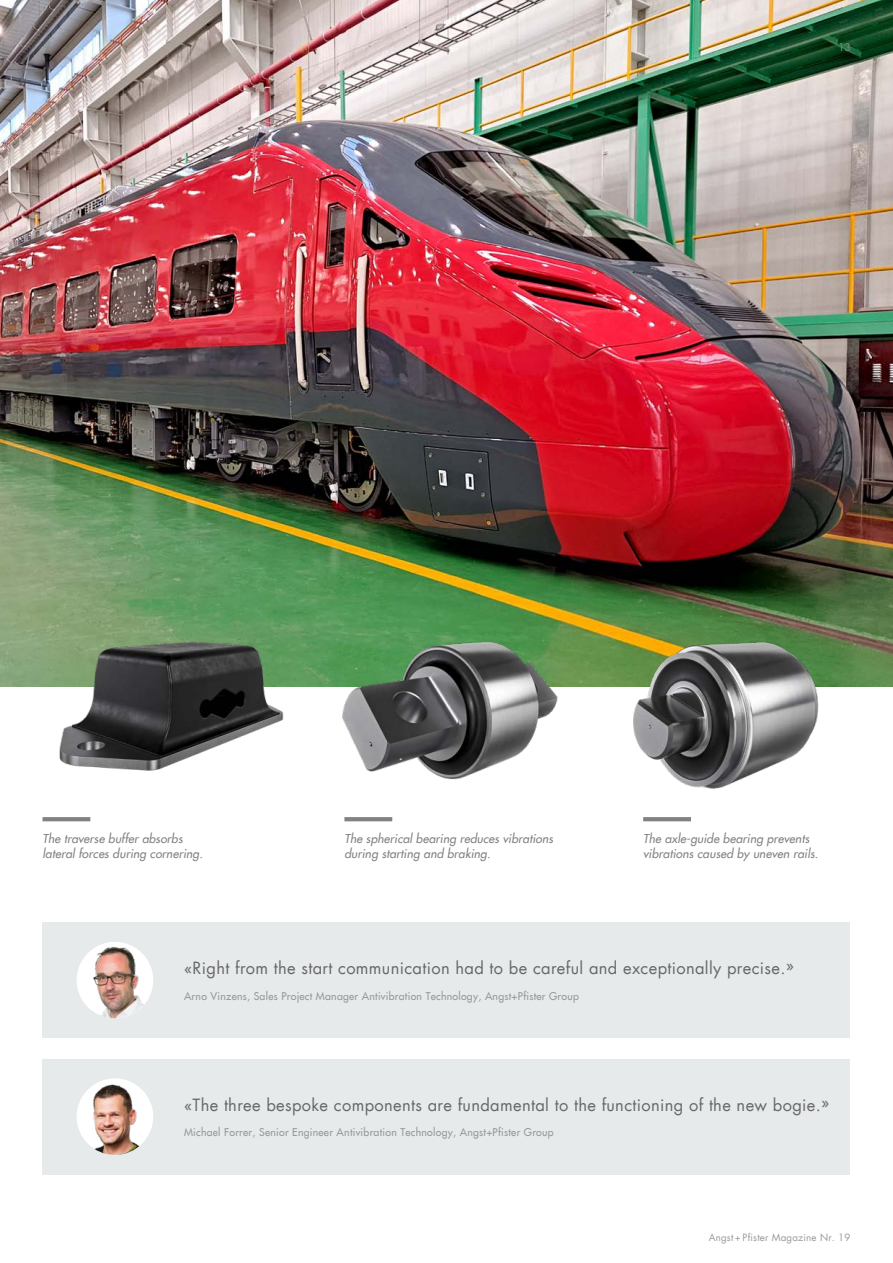
<style>
.page{position:relative;width:893px;height:1263px;background:#fff}
.page>*{position:absolute;margin:0;border:0;box-sizing:border-box;transform-origin:0 0}
.t1{font:16.5px "Futura LT";letter-spacing:.02em;color:#686868}
.t2{font:italic 12px/15px "Futura LT";letter-spacing:.01em;color:#818281}
.t3{font:10.5px "Futura LT";letter-spacing:.025em;color:#999}
.t4{font:10.5px "Futura LT";color:#818281}
.t5{font:9.75px "Futura LT";letter-spacing:.02em;color:#999}
</style>
<div class="page">
<img style="left:0;top:0;width:893px;height:687px">
<img style="left:48px;top:637px;width:244px;height:134px">
<img style="left:326px;top:639px;width:241px;height:141px">
<img style="left:617px;top:638px;width:211px;height:151px">
<div style="left:43px;top:922px;width:807px;height:116px;background:#e7eaeb"></div>
<div style="left:43px;top:1059px;width:807px;height:115px;background:#e7eaeb"></div>
<img style="left:77px;top:1082px;width:76px;height:73px">
<div style="left:77px;top:942px;width:76px;height:76px;background:#fff;border-radius:50%"></div>
<img style="left:80px;top:946px;width:73px;height:72px">
<hr style="left:43px;top:817px;width:47px;height:4px;background:#818281">
<hr style="left:344px;top:817px;width:48px;height:4px;background:#818281">
<hr style="left:643px;top:817px;width:48px;height:4px;background:#818281">
<p class="t4" style="left:838px;top:40px;width:14px">13</p>
<p class="t2" style="left:43px;top:831px;width:162px">The traverse buffer absorbs lateral forces during cornering.</p>
<p class="t2" style="left:643px;top:831px;width:177px">The axle-guide bearing prevents vibrations caused by uneven rails.</p>
<p class="t2" style="left:344px;top:831px;width:210px">The spherical bearing reduces vibrations during starting and braking.</p>
<h1 class="t1" style="left:184px;top:957px;width:611px">«Right from the start communication had to be careful and exceptionally precise.»</h1>
<p class="t3" style="left:184px;top:989px;width:396px">Arno Vinzens, Sales Project Manager Antivibration Technology, Angst+Pfister Group</p>
<h1 class="t1" style="left:184px;top:1094px;width:647px">«The three bespoke components are fundamental to the functioning of the new bogie.»</h1>
<p class="t3" style="left:184px;top:1126px;width:371px">Michael Forrer, Senior Engineer Antivibration Technology, Angst+Pfister Group</p>
<p class="t5" style="left:709px;top:1231px;width:143px">Angst + Pfister Magazine Nr. 19</p>
</div>
